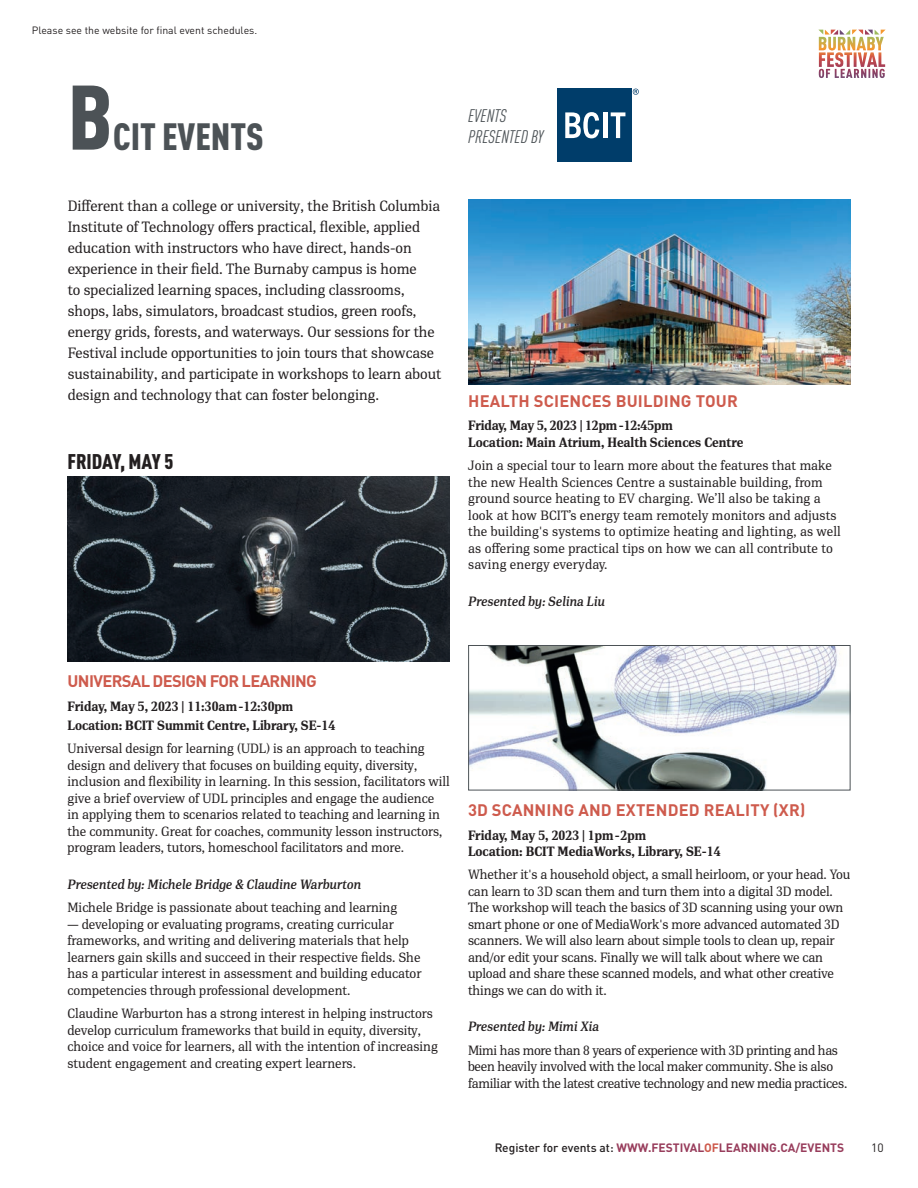
<style>
.page{position:relative;width:918px;height:1188px;background:#fff}
.page>*{position:absolute;margin:0;border:0;box-sizing:border-box;transform-origin:0 0}
.t1{font:900 condensed 90px "DIN Pro";color:#4c5256}
.t2{font:900 condensed 37.5px "DIN Pro";color:#4c5256}
.t3{font:900 condensed 21px "DIN Pro";color:#231f20}
.t4{font:italic condensed 18px "DIN Pro";color:#4c5256}
.t5{font:700 16.5px "DIN Pro";letter-spacing:.01em;color:#ce5b4d}
.t6{font:700 16.5px "DIN Pro";letter-spacing:-.04em;color:#ce5b4d}
.t7{font:15px/21px "PFDIN Serif";color:#231f20}
.t8{font:13.5px/16.5px "PFDIN Serif";color:#231f20}
.t9{font:700 13.5px/16.5px "PFDIN Serif";color:#231f20}
.t10{font:13.5px/16.5px "PFDIN Serif";letter-spacing:-.02em;color:#231f20}
.t11{font:italic 500 13.5px "PFDIN Serif";color:#231f20}
.t12{font:700 12px "DIN Pro";color:#983d5c}
.t13{font:12px "DIN Pro";color:#231f20}
.t14{font:10.5px "DIN Pro";color:#231f20}
.s1{font-weight:500;color:#231f20}
.s2{color:#ce5b4d}
</style>
<div class="page">
<svg style="left:818px;top:30px;width:68px;height:48px"></svg>
<div style="left:558px;top:89px;width:74px;height:73px;background:#003d6a"></div>
<svg style="left:565px;top:112px;width:34px;height:26px"></svg>
<hr style="left:603px;top:112px;width:4px;height:26px;background:#fff">
<svg style="left:611px;top:112px;width:14px;height:26px"></svg>
<svg style="left:633px;top:89px;width:6px;height:6px"></svg>
<img style="left:68px;top:477px;width:382px;height:184px">
<img style="left:470px;top:647px;width:378px;height:141px">
<div style="left:468px;top:645px;width:382px;height:145px;border:1px solid #4c5256"></div>
<img style="left:468px;top:200px;width:382px;height:184px">
<p class="t14" style="left:32px;top:22px;width:227px">Please see the website for final event schedules.</p>
<h1 class="t1" style="left:68px;top:49px;width:47px">B</h1>
<h3 class="t4" style="left:468px;top:103px;width:40px">EVENTS</h3>
<h2 class="t2" style="left:113px;top:108px;width:152px">CIT EVENTS</h2>
<h3 class="t4" style="left:468px;top:125px;width:77px">PRESENTED BY</h3>
<p class="t7" style="left:68px;top:195px;width:375px">Different than a college or university, the British Columbia Institute of Technology offers practical, flexible, applied education with instructors who have direct, hands-on experience in their field. The Burnaby campus is home<br>to specialized learning spaces, including classrooms, shops, labs, simulators, broadcast studios, green roofs, energy grids, forests, and waterways. Our sessions for the Festival include opportunities to join tours that showcase sustainability, and participate in workshops to learn about design and technology that can foster belonging.</p>
<h3 class="t3" style="left:68px;top:445px;width:107px">FRIDAY, MAY 5</h3>
<p class="t5" style="left:468px;top:388px;width:271px">HEALTH SCIENCES BUILDING TOUR</p>
<p class="t9" style="left:468px;top:417px;width:277px">Friday, May 5, 2023 | 12pm -12:45pm<br>Location: Main Atrium, Health Sciences Centre</p>
<p class="t8" style="left:468px;top:457px;width:374px">Join a special tour to learn more about the features that make the new Health Sciences Centre a sustainable building, from ground source heating to EV charging. We’ll also be taking a look at how BCIT’s energy team remotely monitors and adjusts the building's systems to optimize heating and lighting, as well as offering some practical tips on how we can all contribute to saving energy everyday.</p>
<p class="t11" style="left:468px;top:593px;width:138px">Presented by: Selina Liu</p>
<p class="t6" style="left:68px;top:669px;width:251px">UNIVERSAL DESIGN FOR LEARNING</p>
<p class="t9" style="left:68px;top:696px;width:269px;line-height:19.5px">Friday, May 5, 2023 | 11:30am-12:30pm<br>Location: BCIT Summit Centre, Library, SE-14</p>
<p class="t8" style="left:68px;top:740px;width:384px">Universal design for learning (UDL) is an approach to teaching design and delivery that focuses on building equity, diversity, inclusion and flexibility in learning. In this session, facilitators will give a brief overview of UDL principles and engage the audience<br>in applying them to scenarios related to teaching and learning in the community. Great for coaches, community lesson instructors, program leaders, tutors, homeschool facilitators and more.</p>
<p class="t11" style="left:68px;top:876px;width:295px">Presented by: Michele Bridge &amp; Claudine Warburton</p>
<p class="t8" style="left:68px;top:899px;width:331px">Michele Bridge is passionate about teaching and learning</p>
<p class="t8" style="left:68px;top:916px;width:356px">— developing or evaluating programs, creating curricular frameworks, and writing and delivering materials that help learners gain skills and succeed in their respective fields. She has a particular interest in assessment and building educator competencies through professional development.</p>
<p class="t8" style="left:68px;top:1005px;width:372px">Claudine Warburton has a strong interest in helping instructors develop curriculum frameworks that build in equity, diversity, choice and voice for learners, all with the intention of increasing student engagement and creating expert learners.</p>
<p class="t5" style="left:468px;top:797px;width:339px">3D SCANNING AND EXTENDED REALITY (XR)</p>
<p class="t9" style="left:468px;top:827px;width:254px">Friday, May 5, 2023 | 1pm-2pm<br>Location: BCIT MediaWorks, Library, SE-14</p>
<p class="t8" style="left:468px;top:866px;width:384px">Whether it's a household object, a small heirloom, or your head. You can learn to 3D scan them and turn them into a digital 3D model.<br>The workshop will teach the basics of 3D scanning using your own smart phone or one of MediaWork's more advanced automated 3D scanners. We will also learn about simple tools to clean up, repair and/or edit your scans. Finally we will talk about where we can upload and share these scanned models, and what other creative things we can do with it.</p>
<p class="t11" style="left:468px;top:1018px;width:133px">Presented by: Mimi Xia</p>
<p class="t10" style="left:468px;top:1042px;width:381px">Mimi has more than 8 years of experience with 3D printing and has been heavily involved with the local maker community. She is also familiar with the latest creative technology and new media practices.</p>
<p class="t12" style="left:495px;top:1138px;width:351px"><span class="s1">Register for events at:</span> WWW.FESTIVAL<span class="s2">OF</span>LEARNING.CA/EVENTS</p>
<p class="t13" style="left:871px;top:1138px;width:14px">10</p>
</div>
